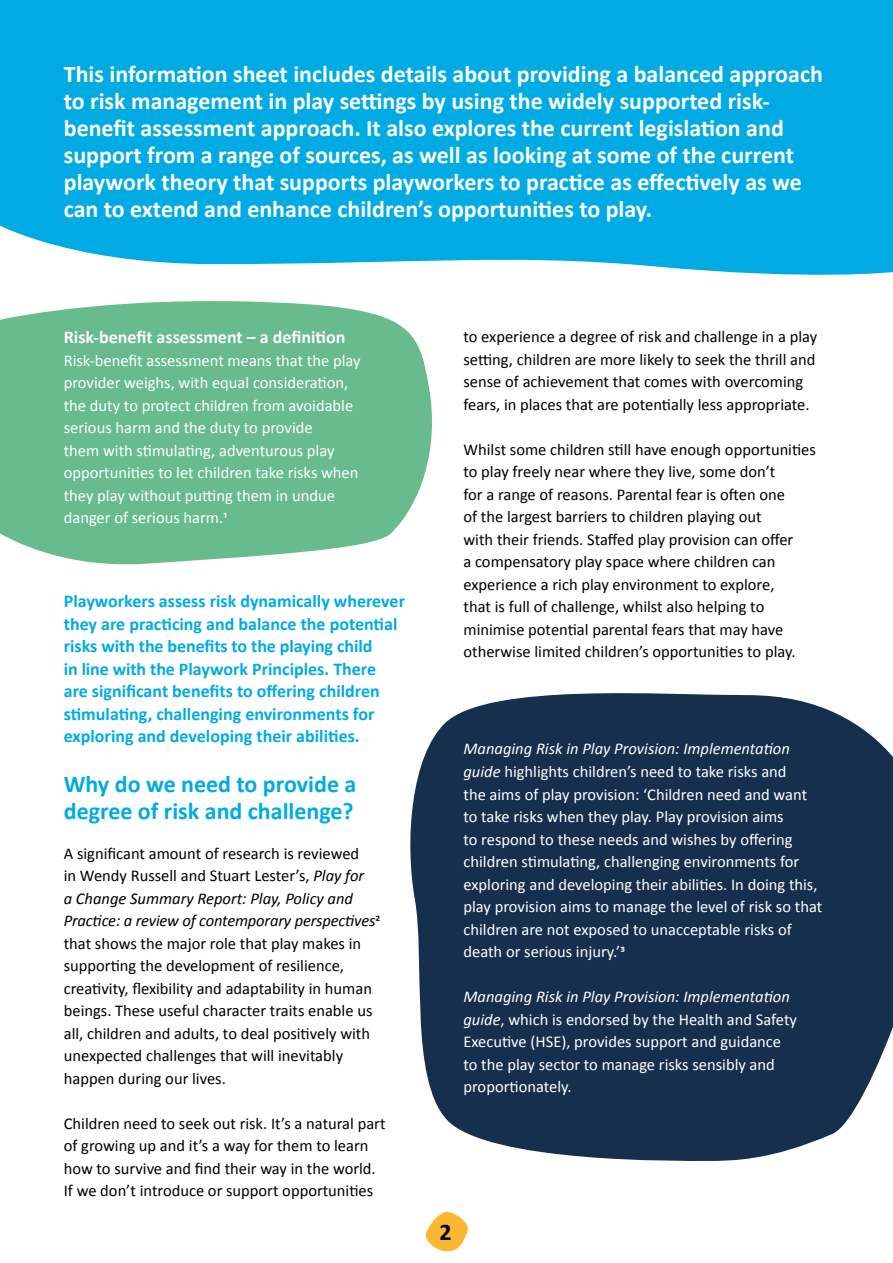
<style>
.page{position:relative;width:893px;height:1263px;background:#fff}
.page>*{position:absolute;margin:0;border:0;box-sizing:border-box;transform-origin:0 0}
.t1{font:700 24px/27px "Calibri";color:#fff}
.t2{font:700 24px/27px "Calibri";color:#00abe4}
.t3{font:700 24px "Calibri";color:#000}
.t4{font:700 18px/22.5px "Calibri";color:#00abe4}
.t5{font:700 18px "Calibri";color:#fff}
.t6{font:16.5px/22.5px "Calibri";color:#000}
.t7{font:16.5px/22.5px "Calibri";color:#fff}
.s1{font-style:italic}
</style>
<div class="page">
<svg style="left:425px;top:1212px;width:43px;height:39px"></svg>
<div style="left:0;top:0;width:893px;height:275px;background:#00abe4"></div>
<svg style="left:410px;top:693px;width:483px;height:468px;background:#29415b"></svg>
<svg style="left:0;top:301px;width:432px;height:264px;background:#74c197"></svg>
<p class="t1" style="left:64px;top:59px;width:761px">This information sheet includes details about providing a balanced approach to risk management in play settings by using the widely supported risk&shy;benefit assessment approach. It also explores the current legislation and support from a range of sources, as well as looking at some of the current playwork theory that supports playworkers to practice as effectively as we can to extend and enhance children’s opportunities to play.</p>
<p class="t5" style="left:64px;top:325px;width:283px">Risk-benefit assessment – a definition</p>
<p class="t7" style="left:64px;top:349px;width:298px">Risk-benefit assessment means that the play provider weighs, with equal consideration, the duty to protect children from avoidable serious harm and the duty to provide<br>them with stimulating, adventurous play opportunities to let children take risks when they play without putting them in undue danger of serious harm.1</p>
<p class="t4" style="left:64px;top:590px;width:343px">Playworkers assess risk dynamically wherever they are practicing and balance the potential risks with the benefits to the playing child<br>in line with the Playwork Principles. There<br>are significant benefits to offering children stimulating, challenging environments for exploring and developing their abilities.</p>
<h1 class="t2" style="left:64px;top:770px;width:294px">Why do we need to provide a degree of risk and challenge?</h1>
<p class="t6" style="left:64px;top:841px;width:318px">A significant amount of research is reviewed<br>in Wendy Russell and Stuart Lester’s, <span class="s1">Play for<br>a Change Summary Report: Play, Policy and Practice: a review of contemporary perspectives</span>2 that shows the major role that play makes in supporting the development of resilience, creativity, flexibility and adaptability in human beings. These useful character traits enable us all, children and adults, to deal positively with unexpected challenges that will inevitably happen during our lives.</p>
<p class="t6" style="left:64px;top:1111px;width:323px">Children need to seek out risk. It’s a natural part of growing up and it’s a way for them to learn how to survive and find their way in the world.<br>If we don’t introduce or support opportunities</p>
<p class="t6" style="left:463px;top:325px;width:355px">to experience a degree of risk and challenge in a play setting, children are more likely to seek the thrill and sense of achievement that comes with overcoming fears, in places that are potentially less appropriate.</p>
<p class="t6" style="left:463px;top:438px;width:354px">Whilst some children still have enough opportunities to play freely near where they live, some don’t<br>for a range of reasons. Parental fear is often one<br>of the largest barriers to children playing out<br>with their friends. Staffed play provision can offer<br>a compensatory play space where children can experience a rich play environment to explore,<br>that is full of challenge, whilst also helping to minimise potential parental fears that may have otherwise limited children’s opportunities to play.</p>
<p class="t7" style="left:463px;top:737px;width:360px"><span class="s1">Managing Risk in Play Provision: Implementation guide</span> highlights children’s need to take risks and<br>the aims of play provision: ‘Children need and want to take risks when they play. Play provision aims<br>to respond to these needs and wishes by offering children stimulating, challenging environments for exploring and developing their abilities. In doing this, play provision aims to manage the level of risk so that children are not exposed to unacceptable risks of death or serious injury.’3</p>
<p class="t7" style="left:463px;top:985px;width:335px"><span class="s1">Managing Risk in Play Provision: Implementation guide</span>, which is endorsed by the Health and Safety Executive (HSE), provides support and guidance to the play sector to manage risks sensibly and proportionately.</p>
<h1 class="t3" style="left:440px;top:1214px;width:14px">2</h1>
</div>
